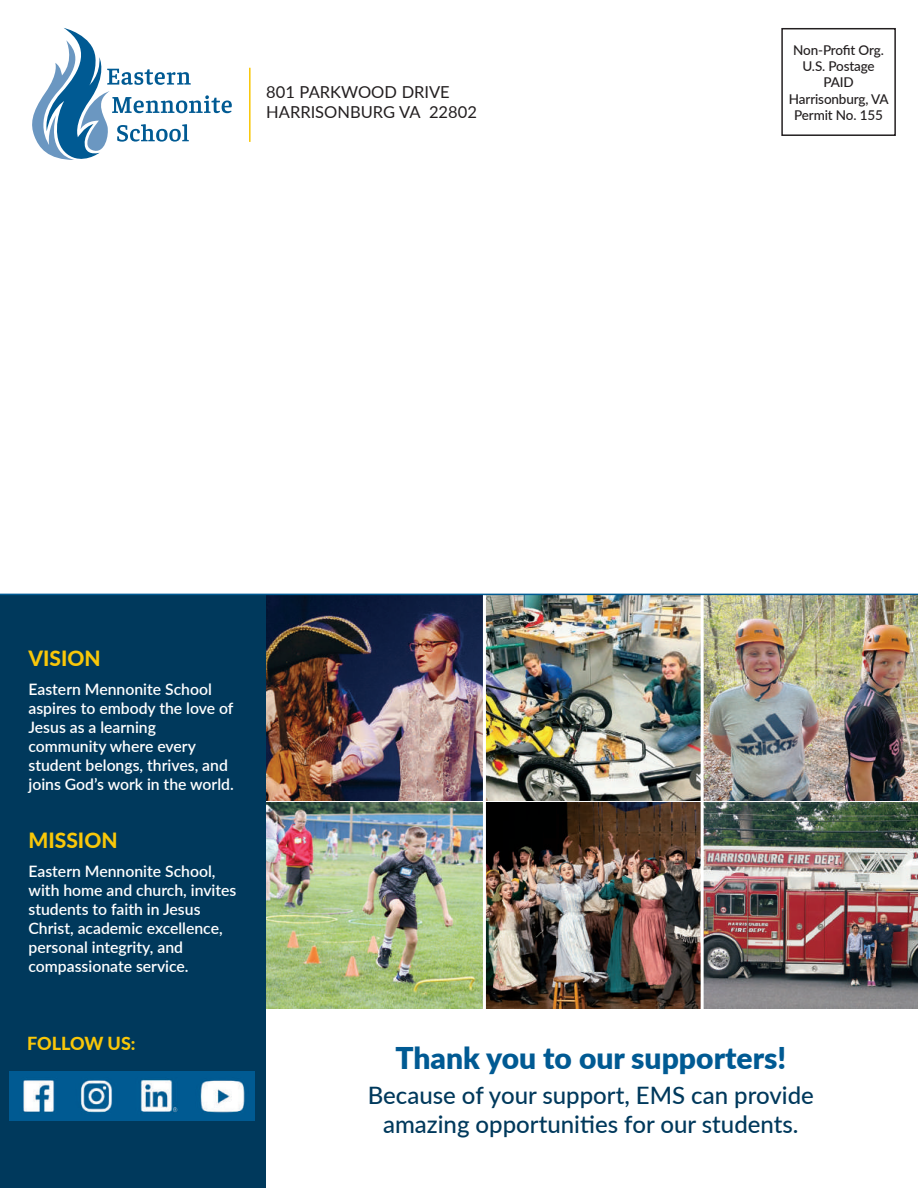
<style>
.page{position:relative;width:918px;height:1188px;background:#fff}
.page>*{position:absolute;margin:0;border:0;box-sizing:border-box;transform-origin:0 0}
.t1{font:900 30px "Lato";color:#005a93}
.t2{font:500 24px/28.8px "Lato";color:#00395c;text-align:center}
.t3{font:800 21px "Lato";color:#f9c709}
.t4{font:800 18px "Lato";letter-spacing:-.005em;color:#f9c709}
.t5{font:16.5px/19.8px "Lato";color:#231f20}
.t6{font:600 15.75px/18.9px "Lato";color:#fff}
.t7{font:500 13.5px/16.2px "Lato";letter-spacing:-.01em;color:#231f20;text-align:center}
</style>
<div class="page">
<img style="left:265px;top:803px;width:218px;height:206px">
<img style="left:486px;top:803px;width:432px;height:206px">
<img style="left:265px;top:595px;width:217px;height:205px">
<img style="left:486px;top:595px;width:432px;height:205px">
<hr style="left:701px;top:595px;width:3px;height:419px;background:#fff">
<div style="left:0;top:594px;width:265px;height:594px;background:#00395c"></div>
<img style="left:10px;top:1072px;width:245px;height:48px">
<hr style="left:0;top:594px;width:918px;height:1px;background:#005a93">
<div style="left:781px;top:28px;width:115px;height:108px;border:2px solid #231f20"></div>
<svg style="left:32px;top:28px;width:200px;height:132px"></svg>
<hr style="left:249px;top:68px;width:2px;height:74px;background:#f9c709">
<p class="t5" style="left:266px;top:81px;width:212px">801 PARKWOOD DRIVE<br>HARRISONBURG VA 22802</p>
<p class="t7" style="left:789px;top:41px;width:101px">Non-Profit Org.<br>U.S. Postage<br>PAID<br>Harrisonburg, VA<br>Permit No. 155</p>
<h3 class="t3" style="left:28px;top:643px;width:74px">VISION</h3>
<p class="t6" style="left:28px;top:680px;width:207px">Eastern Mennonite School aspires to embody the love of<br>Jesus as a learning community where every student belongs, thrives, and joins God’s work in the world.</p>
<h3 class="t3" style="left:28px;top:824px;width:91px">MISSION</h3>
<p class="t6" style="left:28px;top:861px;width:209px">Eastern Mennonite School, with home and church, invites students to faith in Jesus<br>Christ, academic excellence, personal integrity, and compassionate service.</p>
<p class="t4" style="left:27px;top:1030px;width:110px">FOLLOW US:</p>
<h1 class="t1" style="left:396px;top:1035px;width:392px">Thank you to our supporters!</h1>
<h2 class="t2" style="left:368px;top:1080px;width:448px">Because of your support, EMS can provide amazing opportunities for our students.</h2>
</div>
